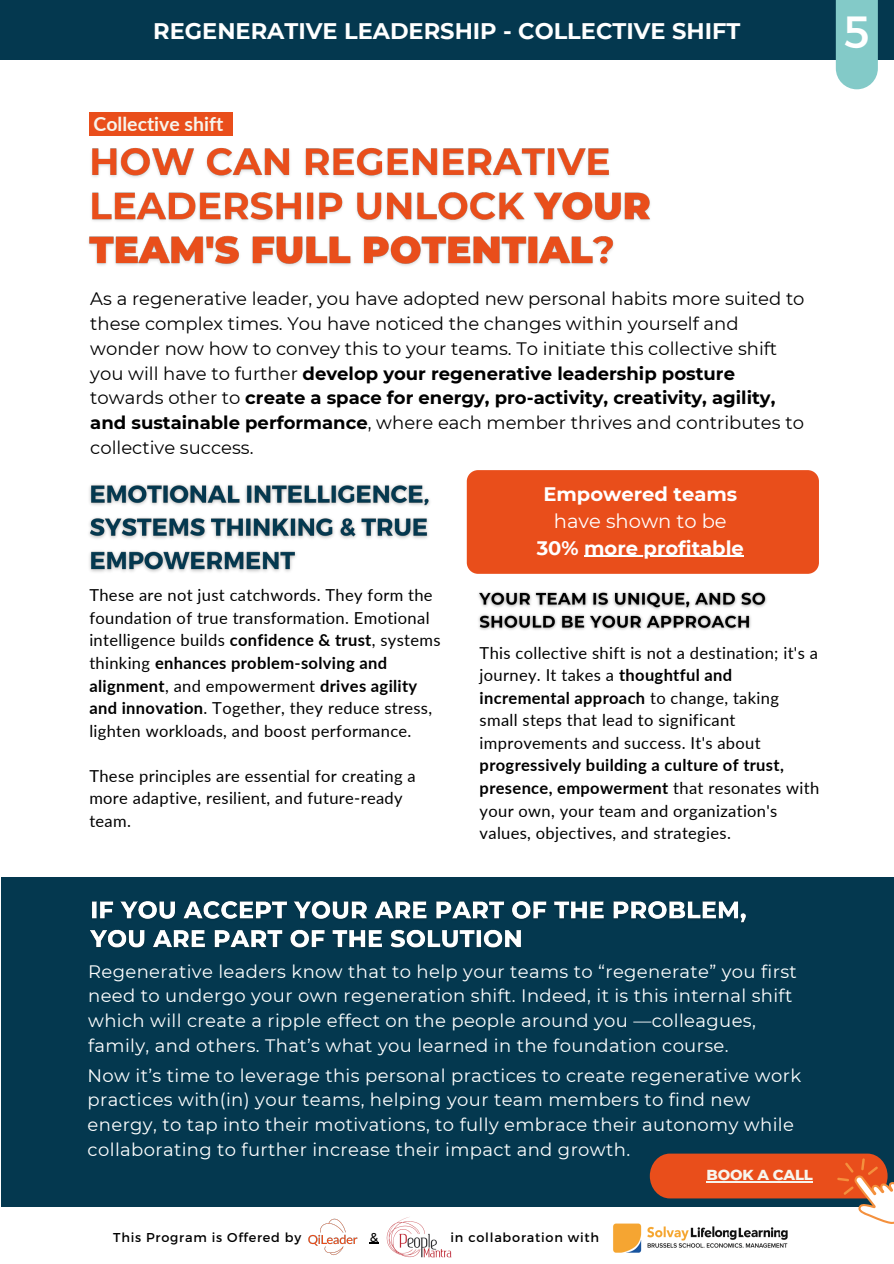
<style>
.page{position:relative;width:894px;height:1264px;background:#fff}
.page>*{position:absolute;margin:0;border:0;box-sizing:border-box;transform-origin:0 0}
.t1{font:45px "Montserrat";color:#fff}
.t2{font:700 22.5px "Montserrat";color:#fff}
.t3{font:700 19.5px/27px "Montserrat";color:#fff;text-align:center}
.t4{font:700 19.5px "Lato";color:#f7f5ed}
.t5{font:18px/24.8px "Montserrat";letter-spacing:.02em;color:#feffff}
.t6{font:18px/24.8px "Montserrat";color:#000}
.t7{font:16.5px/22.5px "Lato";letter-spacing:.02em;color:#000}
.t8{font:800 14.85px "Montserrat";letter-spacing:-.015em;color:#f7f5ed}
.t9{font:12.9px "Montserrat";letter-spacing:.06em;color:#000}
.s1{font-weight:700}
.s2{font-weight:400}
</style>
<div class="page">
<div style="left:0;top:0;width:893px;height:60px;background:#04384f"></div>
<img style="left:308px;top:1218px;width:50px;height:38px">
<img style="left:613px;top:1223px;width:175px;height:30px">
<img style="left:386px;top:1217px;width:66px;height:41px">
<div style="left:89px;top:113px;width:144px;height:23px;background:#e94e1b"></div>
<div style="left:466px;top:470px;width:352px;height:104px;background:#e94e1b;border-radius:11px"></div>
<img style="left:88px;top:147px;width:562px;height:119px">
<img style="left:478px;top:591px;width:289px;height:39px">
<img style="left:89px;top:484px;width:341px;height:88px">
<hr style="left:584px;top:555px;width:159px;height:2px;background:#fff">
<div style="left:2px;top:877px;width:891px;height:329px;background:#04384f"></div>
<img style="left:90px;top:901px;width:656px;height:47px">
<svg style="left:649px;top:1153px;width:244px;height:71px"></svg>
<hr style="left:706px;top:1180px;width:106px;height:2px;background:#f7f5ed">
<div style="left:835px;top:0;width:42px;height:89px;background:#83cac8"></div>
<p class="t2" style="left:153px;top:17px;width:588px">REGENERATIVE LEADERSHIP - COLLECTIVE SHIFT</p>
<p class="t1" style="left:843px;top:3px;width:27px">5</p>
<h4 class="t4" style="left:94px;top:112px;width:131px">Collective shift</h4>
<h4 class="t6" style="left:90px;top:286px;width:715px">As a regenerative leader, you have adopted new personal habits more suited to these complex times. You have noticed the changes within yourself and wonder now how to convey this to your teams. To initiate this collective shift you will have to further <span class="s1">develop your regenerative leadership posture </span>towards other to <span class="s1">create a space for energy, pro-activity, creativity, agility, and sustainable performance</span>, where each member thrives and contributes to collective success.</h4>
<h6 class="t7" style="left:89px;top:584px;width:352px">These are not just catchwords. They form the foundation of true transformation. Emotional intelligence builds <span class="s1">confidence &amp; trust</span>, systems thinking <span class="s1">enhances problem-solving and alignment</span>, and empowerment <span class="s1">drives agility and innovation</span>. Together, they reduce stress, lighten workloads, and boost performance.</h6>
<h6 class="t7" style="left:89px;top:764px;width:328px">These principles are essential for creating a more adaptive, resilient, and future-ready team.</h6>
<h6 class="t3" style="left:536px;top:480px;width:208px">Empowered teams <span class="s2">have shown to be<br></span>30% more profitable</h6>
<h4 class="t7" style="left:479px;top:641px;width:341px">This collective shift is not a destination; it's a journey. It takes a <span class="s1">thoughtful and incremental approach</span> to change, taking small steps that lead to significant improvements and success. It's about <span class="s1">progressively building a culture of trust, presence, empowerment</span> that resonates with your own, your team and organization's values, objectives, and strategies.</h4>
<p class="t5" style="left:88px;top:958px;width:710px">Regenerative leaders know that to help your teams to “regenerate” you first need to undergo your own regeneration shift. Indeed, it is this internal shift which will create a ripple effect on the people around you —colleagues, family, and others. That’s what you learned in the foundation course.</p>
<p class="t5" style="left:88px;top:1062px;width:714px">Now it’s time to leverage this personal practices to create regenerative work practices with(in) your teams, helping your team members to find new energy, to tap into their motivations, to fully embrace their autonomy while collaborating to further increase their impact and growth.</p>
<h2 class="t9" style="left:113px;top:1228px;width:189px">This Program is Offered by</h2>
<h3 class="t9" style="left:370px;top:1228px;width:10px">&amp;</h3>
<p class="t9" style="left:450px;top:1228px;width:150px">in collaboration with</p>
<p class="t8" style="left:706px;top:1165px;width:108px">BOOK A CALL</p>
</div>
